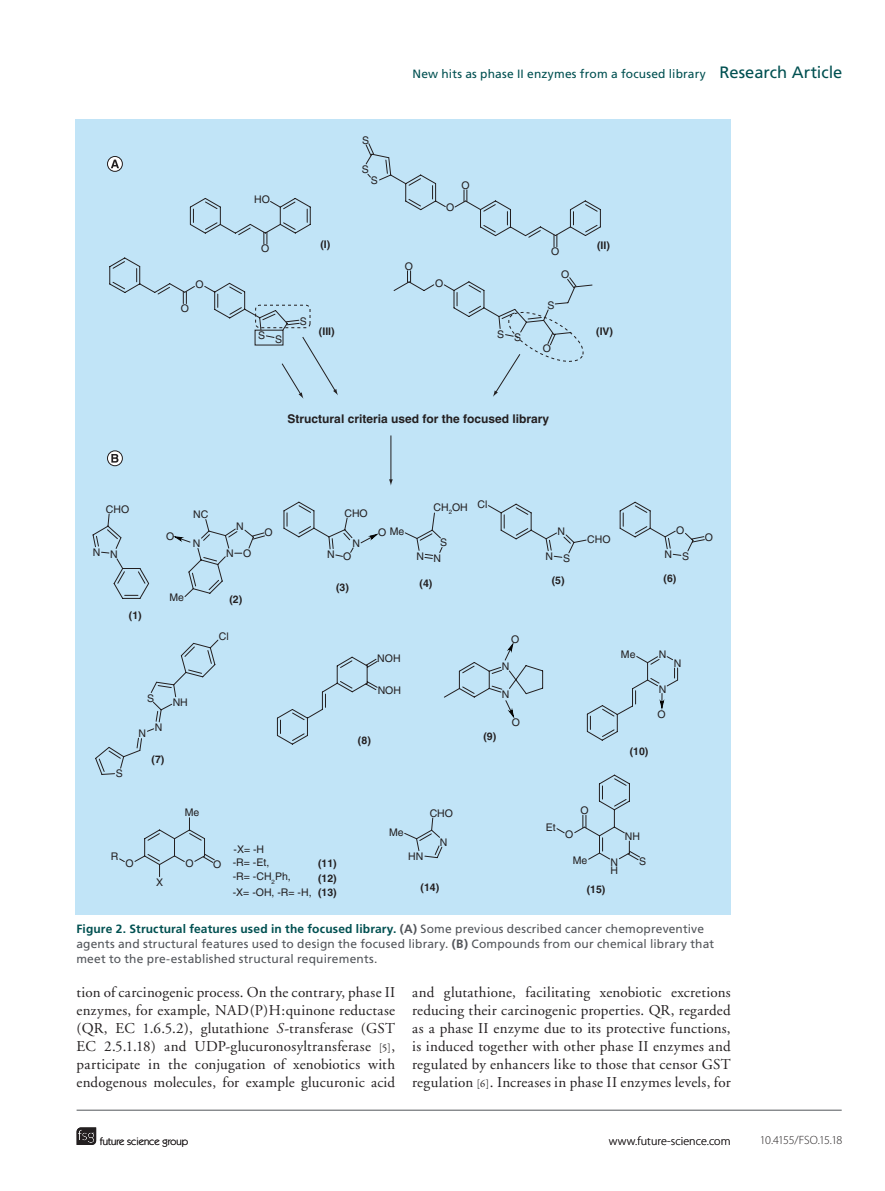
<style>
.page{position:relative;width:885px;height:1191px;background:#fff}
.page>*{position:absolute;margin:0;border:0;box-sizing:border-box;transform-origin:0 0}
.t1{font:15px/18px "Adobe Garamond";letter-spacing:.015em;color:#231f20;text-align:justify}
.t2{font:12px/15px "Frutiger";letter-spacing:.01em;color:#52555a}
.t3{font:12px "Frutiger";letter-spacing:.015em;color:#005051}
.t4{font:700 12px "Helvetica LT Std";color:#231f20}
.t5{font:300 12px "Myriad Pro";letter-spacing:.005em;color:#231f20}
.t6{font:300 12px "Myriad Pro";letter-spacing:-.05em;color:#231f20}
.t7{font:10.5px/13.5px "Helvetica LT Std";color:#231f20}
.t8{font:700 10.5px/14.5px "Helvetica LT Std";color:#231f20;text-align:justify}
.t9{font:10.5px "Itc Kabel";color:#231f20}
.s1{font-size:16.5px}
.s2{font-weight:700;color:#005051}
.s3{font-weight:700}
.s4{font-style:italic}
.s5{font-family:"Garamond Premr Pro";font-size:10.5px}
</style>
<div class="page">
<svg style="left:77px;top:1127px;width:19px;height:18px"></svg>
<hr style="left:77px;top:1109px;width:764px;height:1px;background:#52555a">
<div style="left:75px;top:119px;width:655px;height:795px;background:#c1e4f7"></div>
<svg style="left:92px;top:513px;width:32px;height:56px"></svg>
<svg style="left:666px;top:530px;width:39px;height:26px"></svg>
<svg style="left:173px;top:501px;width:493px;height:187px"></svg>
<svg style="left:150px;top:671px;width:37px;height:51px"></svg>
<svg style="left:95px;top:728px;width:60px;height:47px"></svg>
<svg style="left:209px;top:639px;width:169px;height:106px"></svg>
<svg style="left:443px;top:641px;width:100px;height:78px"></svg>
<svg style="left:586px;top:655px;width:92px;height:86px"></svg>
<svg style="left:134px;top:817px;width:81px;height:59px"></svg>
<svg style="left:119px;top:858px;width:6px;height:4px"></svg>
<svg style="left:404px;top:817px;width:39px;height:41px"></svg>
<svg style="left:556px;top:828px;width:9px;height:6px"></svg>
<svg style="left:574px;top:774px;width:66px;height:86px"></svg>
<hr style="left:390px;top:436px;width:1px;height:44px;background:#231f20">
<svg style="left:389px;top:479px;width:4px;height:7px"></svg>
<div style="left:107px;top:156px;width:16px;height:16px;border:1px solid #231f20;border-radius:50%"></div>
<svg style="left:109px;top:143px;width:492px;height:256px"></svg>
<svg style="left:107px;top:451px;width:15px;height:15px"></svg>
<div style="left:107px;top:450px;width:16px;height:16px;border:1px solid #231f20;border-radius:50%"></div>
<svg style="left:111px;top:454px;width:7px;height:8px"></svg>
<p class="t7" style="left:195px;top:278px;width:10px">O</p>
<p class="t7" style="left:181px;top:302px;width:10px">O</p>
<p class="t3" style="left:412px;top:67px;width:431px">New hits as phase II enzymes from a focused library <span class="s1">Research Article</span></p>
<p class="t7" style="left:254px;top:192px;width:17px">HO</p>
<p class="t7" style="left:261px;top:242px;width:10px">O</p>
<p class="t7" style="left:258px;top:330px;width:25px">S S</p>
<p class="t7" style="left:300px;top:315px;width:8px">S</p>
<p class="t7" style="left:362px;top:133px;width:8px">S</p>
<p class="t7" style="left:362px;top:162px;width:8px">S</p>
<p class="t7" style="left:371px;top:174px;width:8px">S</p>
<p class="t7" style="left:446px;top:200px;width:10px">O</p>
<p class="t7" style="left:461px;top:178px;width:10px">O</p>
<p class="t8" style="left:320px;top:237px;width:11px">(I)</p>
<p class="t8" style="left:597px;top:238px;width:14px">(II)</p>
<p class="t7" style="left:551px;top:245px;width:10px">O</p>
<p class="t7" style="left:405px;top:259px;width:10px">O</p>
<p class="t7" style="left:435px;top:276px;width:10px">O</p>
<p class="t7" style="left:561px;top:268px;width:10px">O</p>
<p class="t7" style="left:547px;top:299px;width:8px">S</p>
<p class="t8" style="left:319px;top:324px;width:17px">(III)</p>
<p class="t8" style="left:596px;top:324px;width:18px">(IV)</p>
<p class="t7" style="left:497px;top:329px;width:25px">S S</p>
<p class="t7" style="left:542px;top:342px;width:10px">O</p>
<p class="t4" style="left:287px;top:411px;width:263px">Structural criteria used for the focused library</p>
<p class="t7" style="left:106px;top:502px;width:25px">CHO</p>
<p class="t7" style="left:193px;top:507px;width:17px">NC</p>
<p class="t7" style="left:344px;top:506px;width:25px">CHO</p>
<p class="t7" style="left:433px;top:500px;width:36px">CH<sub>2</sub>OH</p>
<p class="t7" style="left:477px;top:498px;width:11px">Cl</p>
<p class="t7" style="left:93px;top:546px;width:26px">N N</p>
<p class="t7" style="left:236px;top:520px;width:9px">N</p>
<p class="t7" style="left:166px;top:529px;width:10px">O</p>
<p class="t7" style="left:264px;top:526px;width:10px">O</p>
<p class="t7" style="left:193px;top:537px;width:9px">N</p>
<p class="t7" style="left:226px;top:547px;width:9px">N</p>
<p class="t7" style="left:243px;top:547px;width:10px">O</p>
<p class="t7" style="left:352px;top:536px;width:9px">N</p>
<p class="t7" style="left:327px;top:549px;width:26px">N O</p>
<p class="t7" style="left:378px;top:524px;width:28px">O Me</p>
<p class="t7" style="left:440px;top:535px;width:9px">S</p>
<p class="t7" style="left:416px;top:550px;width:26px">N N</p>
<p class="t7" style="left:557px;top:524px;width:9px">N</p>
<p class="t7" style="left:545px;top:550px;width:26px">N S</p>
<p class="t7" style="left:587px;top:533px;width:25px">CHO</p>
<p class="t7" style="left:676px;top:523px;width:10px">O</p>
<p class="t7" style="left:664px;top:548px;width:26px">N S</p>
<p class="t7" style="left:704px;top:530px;width:10px">O</p>
<p class="t7" style="left:169px;top:591px;width:16px">Me</p>
<p class="t8" style="left:229px;top:592px;width:14px">(2)</p>
<p class="t8" style="left:336px;top:580px;width:14px">(3)</p>
<p class="t8" style="left:419px;top:575px;width:14px">(4)</p>
<p class="t8" style="left:551px;top:573px;width:14px">(5)</p>
<p class="t8" style="left:663px;top:571px;width:14px">(6)</p>
<p class="t8" style="left:129px;top:607px;width:14px">(1)</p>
<p class="t7" style="left:219px;top:629px;width:11px">Cl</p>
<p class="t7" style="left:511px;top:633px;width:10px">O</p>
<p class="t7" style="left:147px;top:691px;width:9px">S</p>
<p class="t7" style="left:173px;top:695px;width:17px">NH</p>
<p class="t7" style="left:377px;top:651px;width:25px">NOH</p>
<p class="t7" style="left:377px;top:683px;width:25px">NOH</p>
<p class="t7" style="left:502px;top:687px;width:9px">N</p>
<p class="t7" style="left:501px;top:659px;width:9px">N</p>
<p class="t7" style="left:621px;top:647px;width:16px">Me</p>
<p class="t7" style="left:658px;top:647px;width:9px">N</p>
<p class="t7" style="left:658px;top:682px;width:9px">N</p>
<p class="t7" style="left:673px;top:656px;width:9px">N</p>
<p class="t7" style="left:139px;top:727px;width:9px">N</p>
<p class="t7" style="left:155px;top:720px;width:9px">N</p>
<p class="t8" style="left:152px;top:752px;width:14px">(7)</p>
<p class="t8" style="left:358px;top:732px;width:14px">(8)</p>
<p class="t8" style="left:483px;top:728px;width:14px">(9)</p>
<p class="t7" style="left:511px;top:716px;width:10px">O</p>
<p class="t7" style="left:657px;top:707px;width:10px">O</p>
<p class="t8" style="left:629px;top:743px;width:20px">(10)</p>
<p class="t7" style="left:116px;top:767px;width:9px">S</p>
<p class="t7" style="left:185px;top:805px;width:16px">Me</p>
<p class="t7" style="left:429px;top:806px;width:25px">CHO</p>
<p class="t7" style="left:580px;top:803px;width:10px">O</p>
<p class="t7" style="left:111px;top:849px;width:9px">R</p>
<p class="t7" style="left:233px;top:842px;width:59px">-X= -H<br>-R= -Et,<br>-R= -CH<sub>2</sub>Ph,</p>
<p class="t7" style="left:233px;top:885px;width:80px">-X= -OH, -R= -H,</p>
<p class="t7" style="left:185px;top:856px;width:10px">O</p>
<p class="t7" style="left:125px;top:856px;width:10px">O</p>
<p class="t7" style="left:213px;top:857px;width:10px">O</p>
<p class="t8" style="left:318px;top:856px;width:20px">(11) (12) (13)</p>
<p class="t7" style="left:156px;top:875px;width:9px">X</p>
<p class="t7" style="left:389px;top:825px;width:16px">Me</p>
<p class="t7" style="left:408px;top:849px;width:17px">HN</p>
<p class="t7" style="left:440px;top:835px;width:9px">N</p>
<p class="t8" style="left:420px;top:879px;width:20px">(14)</p>
<p class="t7" style="left:546px;top:820px;width:11px">Et</p>
<p class="t7" style="left:565px;top:827px;width:10px">O</p>
<p class="t7" style="left:624px;top:829px;width:17px">NH</p>
<p class="t7" style="left:572px;top:853px;width:16px">Me</p>
<p class="t7" style="left:639px;top:854px;width:9px">S</p>
<p class="t8" style="left:586px;top:882px;width:20px">(15)</p>
<p class="t7" style="left:610px;top:857px;width:9px;line-height:8.6px">N<br>H</p>
<p class="t2" style="left:76px;top:921px;width:639px"><span class="s2">Figure 2. Structural features used in the focused library.</span> <span class="s3">(A)</span> Some previous described cancer chemopreventive agents and structural features used to design the focused library. <span class="s3">(B)</span> Compounds from our chemical library that meet to the pre-established structural requirements.</p>
<p class="t1" style="left:77px;top:983px;width:320px">tion of carcinogenic process. On the contrary, phase II enzymes, for example, NAD(P)H:quinone reductase (QR, EC 1.6.5.2), glutathione <span class="s4">S</span>-transferase (GST EC 2.5.1.18) and UDP-glucuronosyltransferase <span class="s5">[5]</span>, participate in the conjugation of xenobiotics with endogenous molecules, for example glucuronic acid</p>
<p class="t1" style="left:412px;top:983px;width:320px">and glutathione, facilitating xenobiotic excretions reducing their carcinogenic properties. QR, regarded as a phase II enzyme due to its protective functions, is induced together with other phase II enzymes and regulated by enhancers like to those that censor GST regulation <span class="s5">[6]</span>. Increases in phase II enzymes levels, for</p>
<p class="t9" style="left:100px;top:1135px;width:90px">future science group</p>
<p class="t5" style="left:608px;top:1134px;width:123px">www.future-science.com</p>
<p class="t6" style="left:759px;top:1133px;width:84px">10.4155/FSO.15.18</p>
</div>
